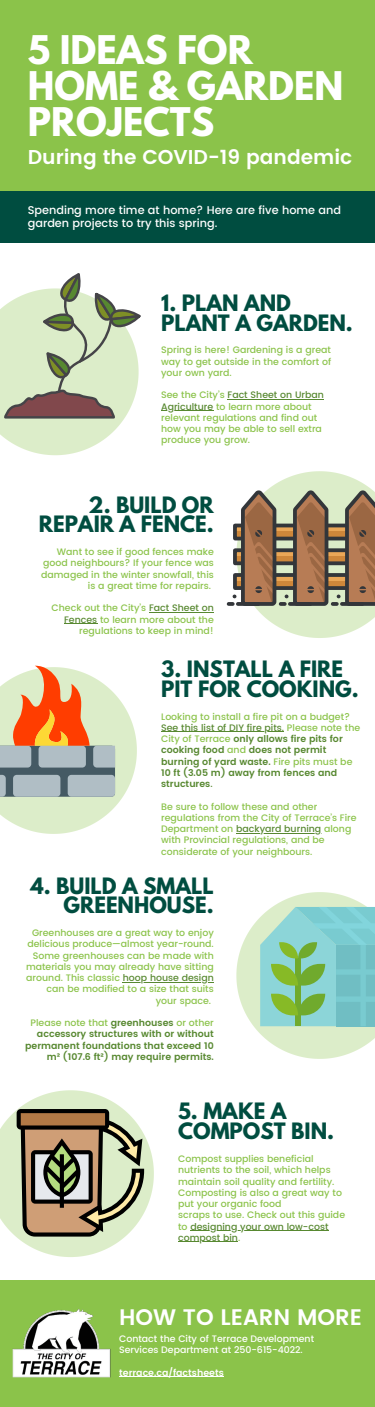
<style>
.page{position:relative;width:375px;height:1407px;background:#fff}
.page>*{position:absolute;margin:0;border:0;box-sizing:border-box;transform-origin:0 0}
.t1{font:700 35px/36.1px "League Spartan";color:#fff}
.t2{font:600 22.5px "Poppins";color:#fff}
.t3{font:700 20px/19.7px "League Spartan";color:#004d40}
.t4{font:600 20px "Poppins";color:#fff}
.t5{font:500 11.25px/13.1px "Poppins";color:#fff}
.t6{font:500 9.38px/11.2px "Poppins";color:#8bc34a}
.t7{font:600 9.38px/11.2px "Poppins";color:#578830}
.t8{font:500 9.38px/11.2px "Poppins";color:#fff}
.t9{font:600 9.38px "Poppins";color:#fff}
.s1{color:#578830}
.s2{font-weight:500;color:#8bc34a}
.s3{font-weight:500}
</style>
<div class="page">
<div style="left:0;top:191px;width:375px;height:52px;background:#004d40"></div>
<div style="left:0;top:0;width:375px;height:191px;background:#8bc34a"></div>
<svg style="left:0;top:307px;width:123px;height:148px;fill:#dcedc9"></svg>
<svg style="left:236px;top:471px;width:139px;height:167px;fill:#dcedc9"></svg>
<svg style="left:0;top:694px;width:137px;height:139px;fill:#dcedc9"></svg>
<svg style="left:236px;top:892px;width:139px;height:166px;fill:#dcedc9"></svg>
<div style="left:0;top:1280px;width:375px;height:126px;background:#8bc34a"></div>
<img style="left:12px;top:1309px;width:99px;height:69px">
<hr style="left:149px;top:612px;width:65px;height:1px;background:#578830">
<hr style="left:64px;top:623px;width:33px;height:1px;background:#578830">
<hr style="left:161px;top:731px;width:123px;height:1px;background:#578830">
<hr style="left:236px;top:832px;width:85px;height:1px;background:#578830">
<hr style="left:123px;top:981px;width:91px;height:1px;background:#578830">
<svg style="left:0;top:1090px;width:154px;height:166px;fill:#dcedc9"></svg>
<hr style="left:190px;top:1229px;width:139px;height:1px;background:#578830">
<hr style="left:178px;top:1241px;width:60px;height:1px;background:#578830">
<svg style="left:229px;top:490px;width:146px;height:115px;background:#9e8367"></svg>
<svg style="left:0;top:665px;width:115px;height:131px;background:#caad93"></svg>
<hr style="left:228px;top:399px;width:96px;height:1px;background:#578830">
<hr style="left:161px;top:410px;width:52px;height:1px;background:#578830">
<svg style="left:3px;top:273px;width:138px;height:147px"></svg>
<svg style="left:260px;top:906px;width:115px;height:120px;background:#85cab6"></svg>
<svg style="left:17px;top:1108px;width:127px;height:128px;background:#968b71"></svg>
<hr style="left:119px;top:1375px;width:105px;height:1px;background:#fff">
<h1 class="t1" style="left:28px;top:36px;width:317px">5 IDEAS FOR<br>HOME &amp; GARDEN<br>PROJECTS</h1>
<h3 class="t4" style="left:28px;top:145px;width:326px">During the COVID-19 pandemic</h3>
<p class="t5" style="left:28px;top:203px;width:315px">Spending more time at home? Here are five home and garden projects to try this spring.</p>
<h3 class="t3" style="left:161px;top:296px;width:193px">1. PLAN AND<br>PLANT A GARDEN.</h3>
<p class="t6" style="left:161px;top:344px;width:172px;text-align:justify">Spring is here! Gardening is a great way to get outside in the comfort of your own yard.</p>
<p class="t6" style="left:161px;top:389px;width:164px">See the City’s <span class="s1">Fact Sheet on Urban<br>Agriculture</span> to learn more about relevant regulations and find out how you may be able to sell extra produce you grow.</p>
<h3 class="t3" style="left:39px;top:497px;width:177px;text-align:right">2. BUILD OR<br>REPAIR A FENCE.</h3>
<p class="t6" style="left:41px;top:546px;width:174px;text-align:right">Want to see if good fences make good neighbours? If your fence was damaged in the winter snowfall, this is a great time for repairs.</p>
<p class="t6" style="left:52px;top:602px;width:164px;text-align:right">Check out the City’s <span class="s1">Fact Sheet on<br>Fences</span> to learn more about the regulations to keep in mind!</p>
<h3 class="t3" style="left:161px;top:661px;width:199px">3. INSTALL A FIRE<br>PIT FOR COOKING.</h3>
<p class="t7" style="left:161px;top:710px;width:201px"><span class="s2">Looking to install a fire pit on a budget?<br></span><span class="s3">See this list of DIY fire pits.</span> <span class="s2">Please note the City of Terrace</span> only allows fire pits for cooking food <span class="s2">and</span> does not permit burning of yard waste. <span class="s2">Fire pits must be </span>10 ft (3.05 m) away from fences and structures<span class="s3">.</span></p>
<p class="t6" style="left:161px;top:800px;width:197px">Be sure to follow these and other regulations from the City of Terrace’s Fire Department on <span class="s1">backyard burning</span> along with Provincial regulations, and be considerate of your neighbours.</p>
<h3 class="t3" style="left:30px;top:878px;width:185px;text-align:right">4. BUILD A SMALL<br>GREENHOUSE.</h3>
<p class="t6" style="left:32px;top:927px;width:183px">Greenhouses are a great way to enjoy</p>
<p class="t6" style="left:27px;top:938px;width:188px">delicious produce—almost year-round.</p>
<p class="t6" style="left:33px;top:949px;width:183px">Some greenhouses can be made with</p>
<p class="t6" style="left:26px;top:961px;width:189px">materials you may already have sitting</p>
<p class="t6" style="left:26px;top:972px;width:189px">around. This classic <span class="s1">hoop house design</span></p>
<p class="t6" style="left:47px;top:983px;width:169px">can be modified to a size that suits</p>
<p class="t6" style="left:156px;top:994px;width:57px">your space.</p>
<p class="t7" style="left:25px;top:1017px;width:190px;text-align:right"><span class="s2">Please note that</span> greenhouses <span class="s2">or other </span>accessory structures with or without permanent foundations that exceed 10 m² (107.6 ft²) may require permits.</p>
<h3 class="t3" style="left:178px;top:1104px;width:158px">5. MAKE A<br>COMPOST BIN.</h3>
<p class="t6" style="left:178px;top:1153px;width:168px">Compost supplies beneficial nutrients to the soil, which helps maintain soil quality and fertility.<br>Composting is also a great way to put your organic food<br>scraps to use. Check out this guide to <span class="s1">designing your own low-cost compost bin</span>.</p>
<h2 class="t2" style="left:119px;top:1303px;width:245px">HOW TO LEARN MORE</h2>
<p class="t8" style="left:119px;top:1332px;width:197px">Contact the City of Terrace Development<br>Services Department at 250-615-4022.</p>
<p class="t9" style="left:119px;top:1366px;width:106px">terrace.ca/factsheets</p>
</div>
